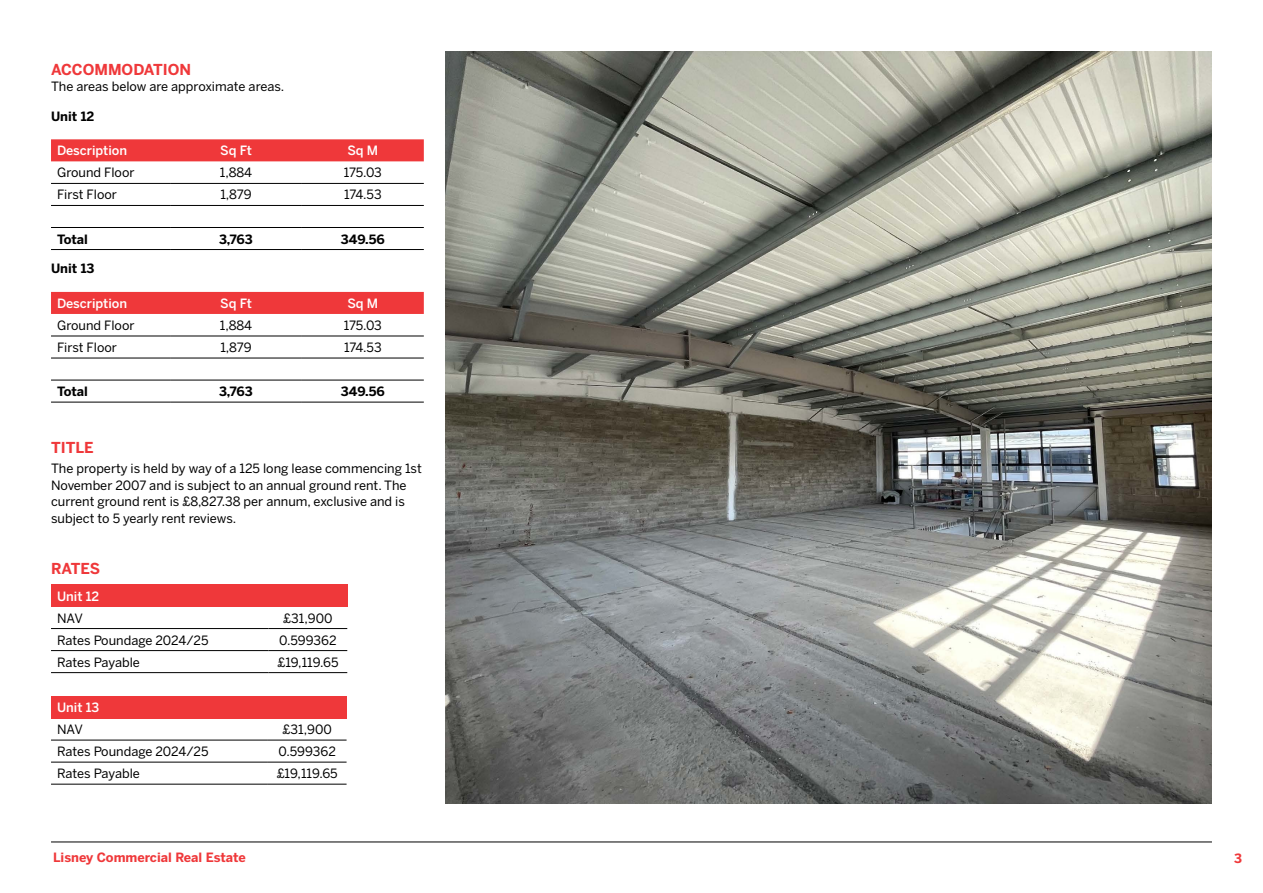
<style>
.page{position:relative;width:1263px;height:893px;background:#fff}
.page>*{position:absolute;margin:0;border:0;box-sizing:border-box;transform-origin:0 0}
.t1{font:700 15px "Benton Sans";color:#ef383a}
.t2{font:12.75px/16.5px "Benton Sans";color:#000}
.t3{font:500 12.75px "Benton Sans";color:#fff}
.t4{font:700 12.75px "Benton Sans";color:#000}
.t5{font:700 12.75px "Benton Sans";color:#ef383a}
</style>
<div class="page">
<hr style="left:51px;top:842px;width:1161px;height:1px;background:#000">
<div style="left:51px;top:139px;width:373px;height:22px;background:#ef383a"></div>
<hr style="left:51px;top:183px;width:119px;height:1px;background:#000">
<hr style="left:170px;top:183px;width:132px;height:1px;background:#000">
<hr style="left:302px;top:183px;width:122px;height:1px;background:#000">
<hr style="left:51px;top:205px;width:119px;height:1px;background:#000">
<hr style="left:170px;top:205px;width:132px;height:1px;background:#000">
<hr style="left:302px;top:205px;width:122px;height:1px;background:#000">
<hr style="left:51px;top:227px;width:119px;height:1px;background:#000">
<hr style="left:170px;top:227px;width:132px;height:1px;background:#000">
<hr style="left:302px;top:227px;width:122px;height:1px;background:#000">
<hr style="left:51px;top:249px;width:119px;height:1px;background:#000">
<hr style="left:170px;top:249px;width:132px;height:1px;background:#000">
<hr style="left:302px;top:249px;width:122px;height:1px;background:#000">
<div style="left:51px;top:292px;width:373px;height:22px;background:#ef383a"></div>
<hr style="left:51px;top:336px;width:119px;height:1px;background:#000">
<hr style="left:170px;top:336px;width:132px;height:1px;background:#000">
<hr style="left:302px;top:336px;width:122px;height:1px;background:#000">
<hr style="left:51px;top:358px;width:119px;height:1px;background:#000">
<hr style="left:170px;top:358px;width:132px;height:1px;background:#000">
<hr style="left:302px;top:358px;width:122px;height:1px;background:#000">
<hr style="left:51px;top:380px;width:119px;height:1px;background:#000">
<hr style="left:170px;top:380px;width:132px;height:1px;background:#000">
<hr style="left:302px;top:380px;width:122px;height:1px;background:#000">
<hr style="left:51px;top:402px;width:119px;height:1px;background:#000">
<hr style="left:170px;top:402px;width:132px;height:1px;background:#000">
<hr style="left:302px;top:402px;width:122px;height:1px;background:#000">
<div style="left:51px;top:584px;width:296px;height:22px;background:#ef383a"></div>
<hr style="left:51px;top:628px;width:218px;height:1px;background:#000">
<hr style="left:269px;top:628px;width:78px;height:1px;background:#000">
<hr style="left:51px;top:650px;width:218px;height:1px;background:#000">
<hr style="left:269px;top:650px;width:78px;height:1px;background:#000">
<hr style="left:51px;top:672px;width:218px;height:1px;background:#000">
<hr style="left:269px;top:672px;width:78px;height:1px;background:#000">
<div style="left:51px;top:696px;width:296px;height:22px;background:#ef383a"></div>
<hr style="left:51px;top:740px;width:217px;height:1px;background:#000">
<hr style="left:268px;top:740px;width:79px;height:1px;background:#000">
<hr style="left:51px;top:762px;width:217px;height:1px;background:#000">
<hr style="left:268px;top:762px;width:79px;height:1px;background:#000">
<hr style="left:51px;top:784px;width:217px;height:1px;background:#000">
<hr style="left:268px;top:784px;width:79px;height:1px;background:#000">
<img style="left:446px;top:51px;width:766px;height:753px">
<p class="t1" style="left:51px;top:60px;width:142px">ACCOMMODATION</p>
<p class="t2" style="left:51px;top:79px;width:235px">The areas below are approximate areas.</p>
<p class="t4" style="left:51px;top:108px;width:45px">Unit 12</p>
<p class="t3" style="left:57px;top:143px;width:72px">Description</p>
<p class="t3" style="left:220px;top:143px;width:33px">Sq Ft</p>
<p class="t3" style="left:347px;top:143px;width:32px">Sq M</p>
<p class="t2" style="left:57px;top:165px;width:79px">Ground Floor</p>
<p class="t2" style="left:220px;top:165px;width:34px">1,884</p>
<p class="t2" style="left:344px;top:165px;width:40px">175.03</p>
<p class="t2" style="left:57px;top:187px;width:61px">First Floor</p>
<p class="t2" style="left:220px;top:187px;width:33px">1,879</p>
<p class="t2" style="left:344px;top:187px;width:39px">174.53</p>
<p class="t4" style="left:57px;top:231px;width:32px">Total</p>
<p class="t4" style="left:219px;top:231px;width:35px">3,763</p>
<p class="t4" style="left:341px;top:231px;width:45px">349.56</p>
<p class="t4" style="left:51px;top:260px;width:45px">Unit 13</p>
<p class="t3" style="left:57px;top:295px;width:72px">Description</p>
<p class="t3" style="left:220px;top:295px;width:33px">Sq Ft</p>
<p class="t3" style="left:347px;top:295px;width:32px">Sq M</p>
<p class="t2" style="left:57px;top:317px;width:79px">Ground Floor</p>
<p class="t2" style="left:220px;top:317px;width:34px">1,884</p>
<p class="t2" style="left:344px;top:317px;width:40px">175.03</p>
<p class="t2" style="left:57px;top:339px;width:61px">First Floor</p>
<p class="t2" style="left:220px;top:339px;width:33px">1,879</p>
<p class="t2" style="left:344px;top:339px;width:39px">174.53</p>
<p class="t4" style="left:57px;top:383px;width:32px">Total</p>
<p class="t4" style="left:219px;top:383px;width:35px">3,763</p>
<p class="t4" style="left:341px;top:383px;width:45px">349.56</p>
<p class="t1" style="left:51px;top:438px;width:44px">TITLE</p>
<p class="t2" style="left:51px;top:461px;width:372px">The property is held by way of a 125 long lease commencing 1st November 2007 and is subject to an annual ground rent. The current ground rent is £8,827.38 per annum, exclusive and is subject to 5 yearly rent reviews.</p>
<p class="t1" style="left:51px;top:559px;width:51px">RATES</p>
<p class="t3" style="left:57px;top:588px;width:44px">Unit 12</p>
<p class="t2" style="left:57px;top:610px;width:27px">NAV</p>
<p class="t2" style="left:283px;top:610px;width:51px">£31,900</p>
<p class="t2" style="left:57px;top:632px;width:153px">Rates Poundage 2024/25</p>
<p class="t2" style="left:279px;top:632px;width:59px">0.599362</p>
<p class="t2" style="left:57px;top:654px;width:84px">Rates Payable</p>
<p class="t2" style="left:277px;top:654px;width:63px">£19,119.65</p>
<p class="t3" style="left:57px;top:699px;width:44px">Unit 13</p>
<p class="t2" style="left:57px;top:721px;width:27px">NAV</p>
<p class="t2" style="left:283px;top:721px;width:51px">£31,900</p>
<p class="t2" style="left:57px;top:743px;width:153px">Rates Poundage 2024/25</p>
<p class="t2" style="left:279px;top:743px;width:59px">0.599362</p>
<p class="t2" style="left:57px;top:765px;width:84px">Rates Payable</p>
<p class="t2" style="left:277px;top:765px;width:63px">£19,119.65</p>
<p class="t5" style="left:53px;top:849px;width:194px">Lisney Commercial Real Estate</p>
<p class="t5" style="left:1234px;top:850px;width:9px">3</p>
</div>
